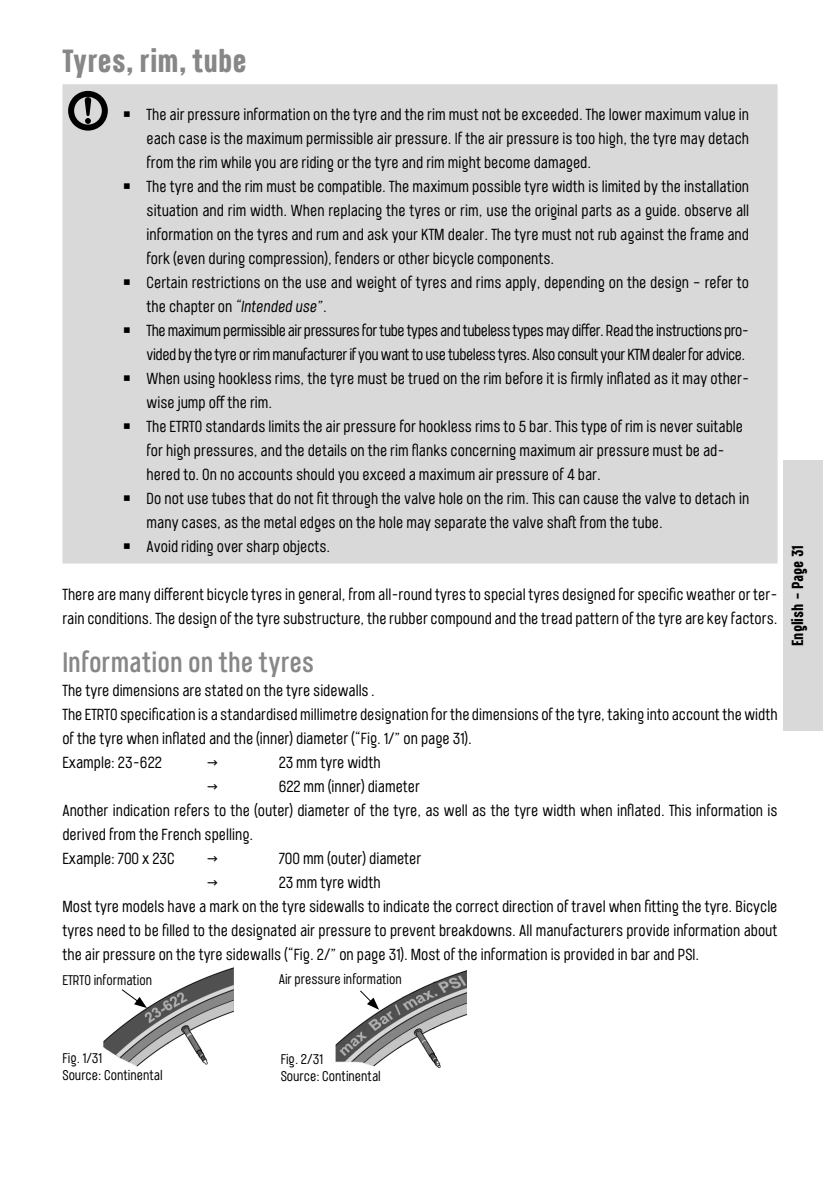
<style>
.page{position:relative;width:823px;height:1191px;background:#fff}
.page>*{position:absolute;margin:0;border:0;box-sizing:border-box;transform-origin:0 0}
.t1{font:700 32px "Port Condensed";color:#878787}
.t2{font:500 28px "Port Condensed";color:#878787}
.t3{font:16px/24px "Port Condensed";color:#000}
.t4{font:16px "Port Condensed";letter-spacing:-.03em;color:#000}
.t5{font:700 16px "Port Condensed";color:#000}
.t6{font:14px/16.8px "Port Condensed";color:#000}
.s1{font-style:italic}
</style>
<div class="page">
<div style="left:782px;top:460px;width:40px;height:271px;background:#d9d9d9"></div>
<div style="left:62px;top:84px;width:715px;height:479px;background:#d9d9d9"></div>
<svg style="left:64px;top:88px;width:47px;height:46px;background:#8d8d8d"></svg>
<img style="left:103px;top:968px;width:130px;height:99px">
<svg style="left:120px;top:988px;width:27px;height:20px"></svg>
<img style="left:335px;top:971px;width:131px;height:97px">
<svg style="left:359px;top:989px;width:20px;height:20px"></svg>
<h1 class="t1" style="left:62px;top:40px;width:186px">Tyres, rim, tube</h1>
<p class="t3" style="left:124px;top:102px;width:626px">￭ The air pressure information on the tyre and the rim must not be exceeded. The lower maximum value in</p>
<p class="t3" style="left:146px;top:126px;width:603px">each case is the maximum permissible air pressure. If the air pressure is too high, the tyre may detach</p>
<p class="t3" style="left:146px;top:150px;width:446px">from the rim while you are riding or the tyre and rim might become damaged.</p>
<p class="t3" style="left:124px;top:174px;width:626px">￭ The tyre and the rim must be compatible. The maximum possible tyre width is limited by the installation</p>
<p class="t3" style="left:146px;top:198px;width:603px">situation and rim width. When replacing the tyres or rim, use the original parts as a guide. observe all</p>
<p class="t3" style="left:146px;top:222px;width:603px">information on the tyres and rum and ask your KTM dealer. The tyre must not rub against the frame and</p>
<p class="t3" style="left:146px;top:246px;width:409px">fork (even during compression), fenders or other bicycle components.</p>
<p class="t3" style="left:124px;top:270px;width:626px">￭ Certain restrictions on the use and weight of tyres and rims apply, depending on the design – refer to</p>
<p class="t3" style="left:146px;top:294px;width:182px">the chapter on <span class="s1">“Intended use”</span>.</p>
<p class="t4" style="left:124px;top:320px;width:626px">￭ The maximum permissible air pressures for tube types and tubeless types may differ. Read the instructions pro-</p>
<p class="t4" style="left:146px;top:344px;width:600px">vided by the tyre or rim manufacturer if you want to use tubeless tyres. Also consult your KTM dealer for advice.</p>
<p class="t3" style="left:124px;top:366px;width:626px">￭ When using hookless rims, the tyre must be trued on the rim before it is firmly inflated as it may other-</p>
<p class="t3" style="left:146px;top:390px;width:127px">wise jump off the rim.</p>
<p class="t3" style="left:124px;top:414px;width:620px">￭ The ETRTO standards limits the air pressure for hookless rims to 5 bar. This type of rim is never suitable</p>
<p class="t3" style="left:146px;top:438px;width:579px">for high pressures, and the details on the rim flanks concerning maximum air pressure must be ad-</p>
<p class="t3" style="left:146px;top:462px;width:455px">hered to. On no accounts should you exceed a maximum air pressure of 4 bar.</p>
<p class="t3" style="left:124px;top:486px;width:626px">￭ Do not use tubes that do not fit through the valve hole on the rim. This can cause the valve to detach in</p>
<p class="t3" style="left:146px;top:510px;width:517px">many cases, as the metal edges on the hole may separate the valve shaft from the tube.</p>
<p class="t3" style="left:124px;top:534px;width:208px">￭ Avoid riding over sharp objects.</p>
<p class="t3" style="left:62px;top:582px;width:716px">There are many different bicycle tyres in general, from all-round tyres to special tyres designed for specific weather or ter&shy;rain conditions. The design of the tyre substructure, the rubber compound and the tread pattern of the tyre are key factors.</p>
<h2 class="t2" style="left:62px;top:644px;width:253px">Information on the tyres</h2>
<p class="t3" style="left:62px;top:678px;width:716px">The tyre dimensions are stated on the tyre sidewalls <span class="s1">.<br></span>The ETRTO specification is a standardised millimetre designation for the dimensions of the tyre, taking into account the width of the tyre when inflated and the (inner) diameter (“Fig. 1/” on page 31).<br>Example: 23-622</p>
<p class="t3" style="left:206px;top:750px;width:14px">→</p>
<p class="t3" style="left:278px;top:750px;width:103px">23 mm tyre width</p>
<p class="t3" style="left:206px;top:774px;width:14px">→</p>
<p class="t3" style="left:62px;top:774px;width:716px;text-indent:216px">622 mm (inner) diameter<br>Another indication refers to the (outer) diameter of the tyre, as well as the tyre width when inflated. This information is derived from the French spelling.<br>Example: 700 x 23C</p>
<p class="t3" style="left:206px;top:846px;width:14px">→</p>
<p class="t3" style="left:278px;top:846px;width:144px">700 mm (outer) diameter</p>
<p class="t3" style="left:206px;top:870px;width:14px">→</p>
<p class="t3" style="left:62px;top:870px;width:716px;text-indent:216px">23 mm tyre width<br>Most tyre models have a mark on the tyre sidewalls to indicate the correct direction of travel when fitting the tyre. Bicycle tyres need to be filled to the designated air pressure to prevent breakdowns. All manufacturers provide information about the air pressure on the tyre sidewalls (“Fig. 2/” on page 31). Most of the information is provided in bar and PSI.</p>
<p class="t6" style="left:62px;top:971px;width:91px">ETRTO information</p>
<p class="t6" style="left:278px;top:970px;width:125px">Air pressure information</p>
<p class="t5" style="left:786px;top:646px;width:102px;rotate:-90deg">English – Page 31</p>
<p class="t6" style="left:62px;top:1049px;width:102px">Fig. 1/31<br>Source: Continental</p>
<p class="t6" style="left:280px;top:1050px;width:102px">Fig. 2/31<br>Source: Continental</p>
</div>
